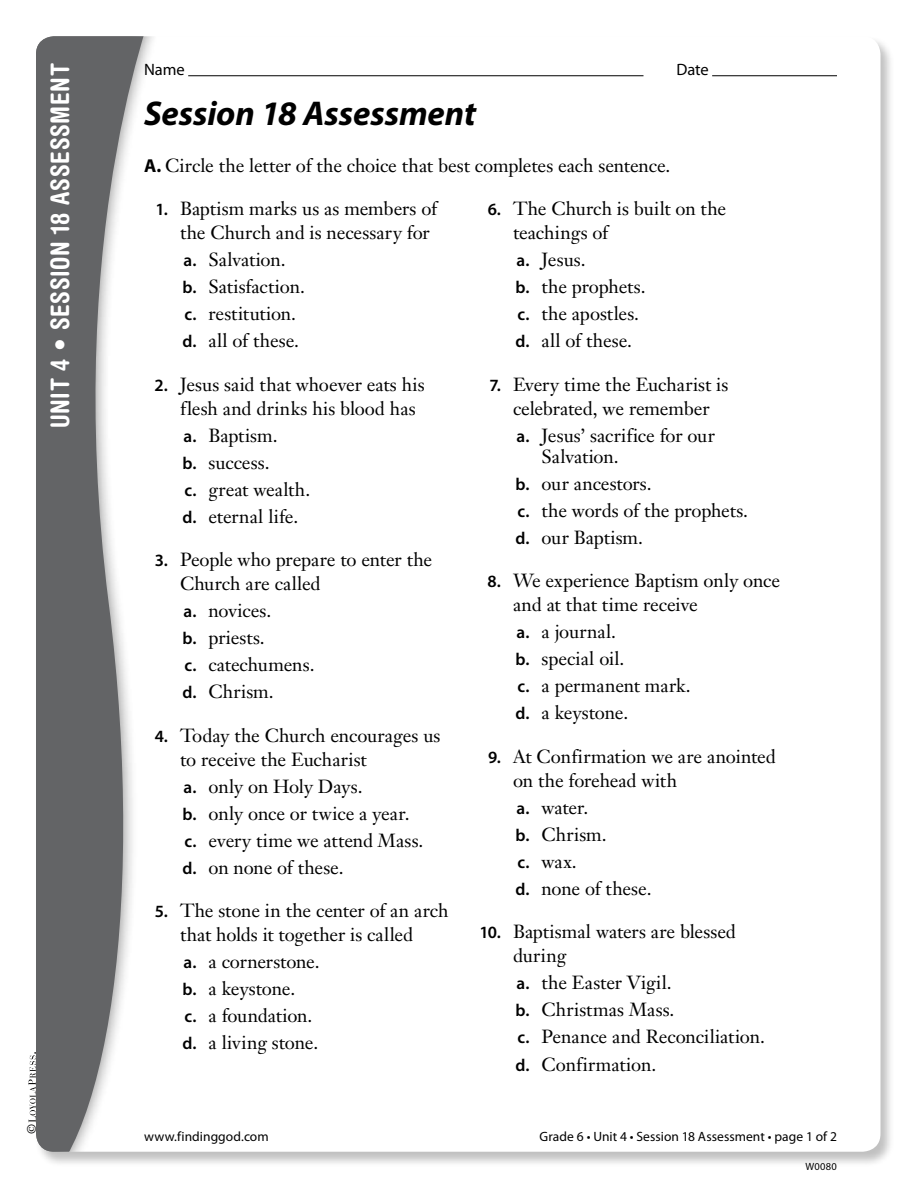
<style>
.page{position:relative;width:918px;height:1188px;background:#fff}
.page>*{position:absolute;margin:0;border:0;box-sizing:border-box;transform-origin:0 0}
.t1{font:italic 700 34.5px "Myriad Pro";color:#000}
.t2{font:700 condensed 25.5px "Helvetica Rounded LT Std";letter-spacing:.025em;color:#fff}
.t3{font:18.75px/27px "Janson Text LT Std";letter-spacing:-.005em;color:#000}
.t4{font:16.5px "Myriad Pro";letter-spacing:-.005em;color:#000}
.t5{font:13.5px "Myriad Pro";letter-spacing:.005em;color:#000}
.t6{font:12px "Janson Text LT Std";color:#000}
.t7{font:10.5px "Myriad Pro";letter-spacing:.03em;color:#000}
.s1{font-family:"Myriad Pro";font-weight:700}
.s2{font-family:"Myriad Pro";font-weight:600;font-size:17.25px}
</style>
<div class="page">
<div style="left:34px;top:36px;width:861px;height:1131px;background:#000;opacity:.25"></div>
<div style="left:36px;top:36px;width:844px;height:1116px;background:#fff;border-radius:18px"></div>
<svg style="left:36px;top:36px;width:124px;height:1116px;fill:#636466"></svg>
<svg style="left:28px;top:1052px;width:8px;height:70px"></svg>
<hr style="left:188px;top:75px;width:456px;height:1px;background:#000">
<hr style="left:712px;top:75px;width:125px;height:1px;background:#000">
<h2 class="t2" style="left:44px;top:428px;width:367px;rotate:-90deg">Unit 4 • Sess ion 18 Ass ess ment</h2>
<p class="t6" style="left:24px;top:1134px;width:12px;rotate:-90deg">©</p>
<p class="t4" style="left:144px;top:60px;width:42px">Name</p>
<p class="t4" style="left:677px;top:60px;width:34px">Date</p>
<h1 class="t1" style="left:144px;top:91px;width:334px">Session 18 Assessment</h1>
<p class="t3" style="left:144px;top:152px;width:528px"><span class="s1">A.</span> Circle the letter of the choice that best completes each sentence.</p>
<p class="t3" style="left:180px;top:197px;width:258px;line-height:24px;text-indent:-24px"><span class="s2">1.</span> Baptism marks us as members of the Church and is necessary for</p>
<p class="t3" style="left:182px;top:246px;width:124px"><span class="s2">a.</span> Salvation.<br><span class="s2">b.</span> Satisfaction. <span class="s2">c.</span> restitution. <span class="s2">d.</span> all of these.</p>
<p class="t3" style="left:180px;top:372px;width:246px;line-height:24px;text-indent:-26px"><span class="s2">2.</span> Jesus said that whoever eats his flesh and drinks his blood has</p>
<p class="t3" style="left:182px;top:422px;width:129px"><span class="s2">a.</span> Baptism.<br><span class="s2">b.</span> success.<br><span class="s2">c.</span> great wealth. <span class="s2">d.</span> eternal life.</p>
<p class="t3" style="left:180px;top:548px;width:254px;line-height:24px;text-indent:-25px"><span class="s2">3.</span> People who prepare to enter the<br>Church are called</p>
<p class="t3" style="left:182px;top:597px;width:134px"><span class="s2">a.</span> novices.<br><span class="s2">b.</span> priests.<br><span class="s2">c.</span> catechumens. <span class="s2">d.</span> Chrism.</p>
<p class="t3" style="left:180px;top:723px;width:262px;line-height:24px;text-indent:-25px"><span class="s2">4.</span> Today the Church encourages us to receive the Eucharist</p>
<p class="t3" style="left:182px;top:773px;width:242px"><span class="s2">a.</span> only on Holy Days.<br><span class="s2">b.</span> only once or twice a year. <span class="s2">c.</span> every time we attend Mass. <span class="s2">d.</span> on none of these.</p>
<p class="t3" style="left:155px;top:899px;width:295px;line-height:24px;text-align:center"><span class="s2">5.</span> The stone in the center of an arch that holds it together is called</p>
<p class="t3" style="left:182px;top:948px;width:139px"><span class="s2">a.</span> a cornerstone. <span class="s2">b.</span> a keystone.<br><span class="s2">c.</span> a foundation. <span class="s2">d.</span> a living stone.</p>
<p class="t3" style="left:513px;top:197px;width:215px;line-height:24px;text-indent:-25px"><span class="s2">6.</span> The Church is built on the teachings of</p>
<p class="t3" style="left:515px;top:246px;width:132px"><span class="s2">a.</span> Jesus.<br><span class="s2">b.</span> the prophets. <span class="s2">c.</span> the apostles. <span class="s2">d.</span> all of these.</p>
<p class="t3" style="left:489px;top:372px;width:240px;line-height:24px;text-align:center"><span class="s2">7.</span> Every time the Eucharist is celebrated, we remember</p>
<p class="t3" style="left:542px;top:425px;width:175px;line-height:21px;text-indent:-25px"><span class="s2">a.</span> Jesus’ sacrifice for our<br>Salvation.</p>
<p class="t3" style="left:515px;top:470px;width:234px"><span class="s2">b.</span> our ancestors.<br><span class="s2">c.</span> the words of the prophets. <span class="s2">d.</span> our Baptism.</p>
<p class="t3" style="left:513px;top:569px;width:269px;line-height:24px;text-indent:-25px"><span class="s2">8.</span> We experience Baptism only once and at that time receive</p>
<p class="t3" style="left:515px;top:618px;width:177px"><span class="s2">a.</span> a journal.<br><span class="s2">b.</span> special oil.<br><span class="s2">c.</span> a permanent mark. <span class="s2">d.</span> a keystone.</p>
<p class="t3" style="left:513px;top:744px;width:264px;line-height:24px;text-indent:-25px"><span class="s2">9.</span> At Confirmation we are anointed on the forehead with</p>
<p class="t3" style="left:515px;top:794px;width:138px"><span class="s2">a.</span> water.<br><span class="s2">b.</span> Chrism.<br><span class="s2">c.</span> wax.<br><span class="s2">d.</span> none of these.</p>
<p class="t3" style="left:513px;top:920px;width:225px;line-height:24px;text-indent:-34px"><span class="s2">10.</span> Baptismal waters are blessed during</p>
<p class="t3" style="left:515px;top:969px;width:251px"><span class="s2">a.</span> the Easter Vigil.<br><span class="s2">b.</span> Christmas Mass.<br><span class="s2">c.</span> Penance and Reconciliation. <span class="s2">d.</span> Confirmation.</p>
<p class="t5" style="left:144px;top:1128px;width:126px">www.findinggod.com</p>
<p class="t5" style="left:540px;top:1128px;width:299px">Grade 6 • Unit 4 • Session 18 Assessment • page 1 of 2</p>
<p class="t7" style="left:805px;top:1160px;width:33px">W0080</p>
</div>
